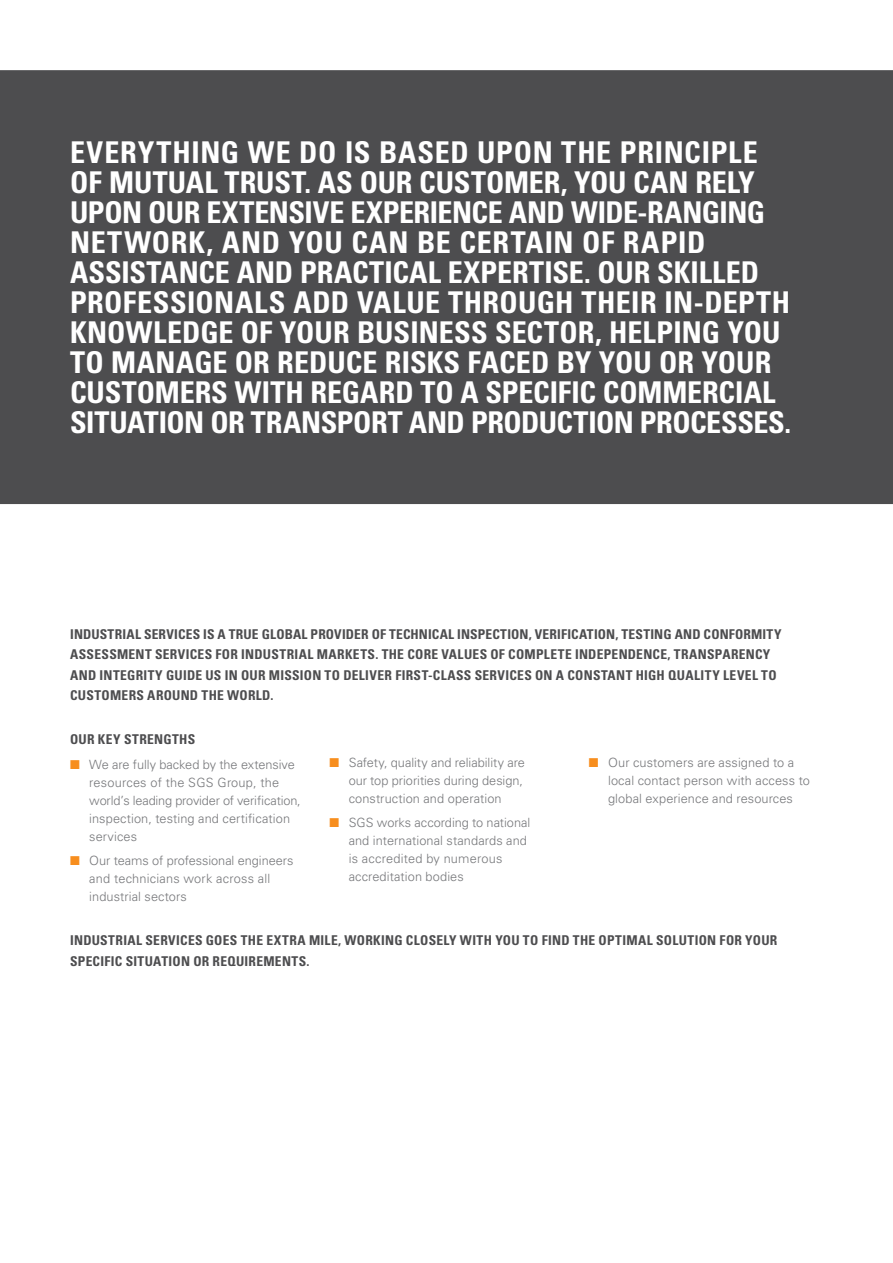
<style>
.page{position:relative;width:893px;height:1263px;background:#fff}
.page>*{position:absolute;margin:0;border:0;box-sizing:border-box;transform-origin:0 0}
.t1{font:700 condensed 30px/30px "Univers LT Std";color:#fff}
.t2{font:700 condensed 30px/30px "Univers LT Std";letter-spacing:.025em;color:#fff}
.t3{font:700 condensed 30px "Univers LT Std";letter-spacing:.02em;color:#fff}
.t4{font:700 condensed 13.5px "Univers LT Std";letter-spacing:.02em;color:#4d4d4f}
.t5{font:300 12.75px/18px "Univers LT Std";letter-spacing:.005em;color:#77787b}
</style>
<div class="page">
<div style="left:0;top:70px;width:893px;height:434px;background:#4d4d4f"></div>
<h1 class="t2" style="left:70px;top:137px;width:689px">EVERYTHING WE DO IS BASED UPON THE PRINCIPLE<br>OF MUTUAL</h1>
<h1 class="t1" style="left:70px;top:167px;width:686px;text-indent:154px">TRUST. AS OUR CUSTOMER, YOU CAN RELY<br>UPON OUR EXTENSIVE EXPERIENCE AND</h1>
<h1 class="t1" style="left:571px;top:197px;width:95px">WIDE-RAN</h1>
<h1 class="t1" style="left:702px;top:197px;width:65px">GING</h1>
<h1 class="t1" style="left:70px;top:227px;width:172px">NETWORK, AND</h1>
<h1 class="t2" style="left:289px;top:227px;width:221px">YOU CAN BE CERTAIN</h1>
<h1 class="t1" style="left:582px;top:227px;width:110px">OF RAPID</h1>
<h1 class="t1" style="left:70px;top:257px;width:186px">ASSISTANCE AND</h1>
<h1 class="t1" style="left:300px;top:257px;width:316px">PRACTICAL EXPERTISE. OUR</h1>
<h1 class="t1" style="left:657px;top:257px;width:100px">SKILLED</h1>
<h1 class="t3" style="left:70px;top:284px;width:243px">PROFESSIONALS ADD</h1>
<h1 class="t1" style="left:70px;top:287px;width:722px;text-indent:287px">VALUE THROUGH THEIR IN-DEPTH<br>KNOWLEDGE OF YOUR BUSINESS SECTOR, HELPING YOU<br>TO MANA</h1>
<h1 class="t1" style="left:70px;top:347px;width:684px;text-indent:124px">GE OR REDUCE RISKS FACED BY YOU OR YOUR<br>CUSTOMERS WITH REGARD</h1>
<h1 class="t1" style="left:420px;top:377px;width:329px">TO A SPECIFIC COMMERCIAL</h1>
<h1 class="t1" style="left:70px;top:407px;width:30px">SITUATI</h1>
<h1 class="t1" style="left:167px;top:407px;width:103px">ON OR TRAN</h1>
<h1 class="t1" style="left:321px;top:407px;width:108px">SPORT AND</h1>
<h1 class="t1" style="left:471px;top:407px;width:322px">PRODUCTION PROCESSES.</h1>
<p class="t4" style="left:70px;top:626px;width:13px">INDU</p>
<p class="t4" style="left:100px;top:626px;width:16px">STRIAL</p>
<p class="t4" style="left:144px;top:626px;width:540px">SERVICES IS A TRUE GLOBAL PROVIDER OF TECHNICAL INSPECTION, VERIFICATION, TESTING AND</p>
<p class="t4" style="left:704px;top:626px;width:79px">CONFORMITY</p>
<p class="t4" style="left:70px;top:646px;width:180px">ASSESSMENT SERVICES FOR INDU</p>
<p class="t4" style="left:271px;top:646px;width:16px">STRIAL</p>
<p class="t4" style="left:317px;top:646px;width:367px">MARKETS. THE CORE VALUES OF COMPLETE INDEPENDENCE, TRAN</p>
<p class="t4" style="left:707px;top:646px;width:65px">SPARENCY</p>
<p class="t4" style="left:70px;top:666px;width:10px">AND</p>
<p class="t4" style="left:100px;top:666px;width:511px">INTEGRITY GUIDE US IN OUR MISSION TO DELIVER FIRST-CLASS SERVICES ON A CONSTANT</p>
<p class="t4" style="left:636px;top:666px;width:49px">HIGH QUALIT</p>
<p class="t4" style="left:712px;top:666px;width:66px">Y LEVEL TO</p>
<p class="t4" style="left:70px;top:687px;width:112px">CUSTOMERS AROUND</p>
<p class="t4" style="left:202px;top:687px;width:74px">THE WORLD.</p>
<p class="t4" style="left:70px;top:731px;width:9px">OUR</p>
<p class="t4" style="left:98px;top:731px;width:99px">KEY STRENGTHS</p>
<p class="t5" style="left:89px;top:755px;width:213px">We are fully backed by the extensive resources of the SGS Group, the world’s leading provider of verification, inspection, testing and certification services</p>
<p class="t5" style="left:89px;top:851px;width:206px">Our teams of professional engineers and technicians work across all industrial sectors</p>
<p class="t5" style="left:349px;top:754px;width:178px">Safety, quality and reliability are our top priorities during design, construction and operation</p>
<p class="t5" style="left:349px;top:814px;width:183px">SGS works according to national and international standards and is accredited by numerous accreditation bodies</p>
<p class="t5" style="left:608px;top:754px;width:203px">Our customers are assigned to a local contact person with access to global experience and resources</p>
<p class="t4" style="left:70px;top:932px;width:14px">INDU</p>
<p class="t4" style="left:100px;top:932px;width:16px">STRIAL</p>
<p class="t4" style="left:146px;top:932px;width:146px">SERVICES GOES THE EXTRA</p>
<p class="t4" style="left:309px;top:932px;width:247px">MILE, WORKING CLOSELY WITH YOU TO FIND</p>
<p class="t4" style="left:573px;top:932px;width:107px">THE OPTIMAL SOLUTI</p>
<p class="t4" style="left:699px;top:932px;width:71px">ON FOR YOUR</p>
<p class="t4" style="left:70px;top:952px;width:71px">SPECIFIC SITUATI</p>
<p class="t4" style="left:173px;top:952px;width:138px">ON OR REQUIREMENTS.</p>
</div>
